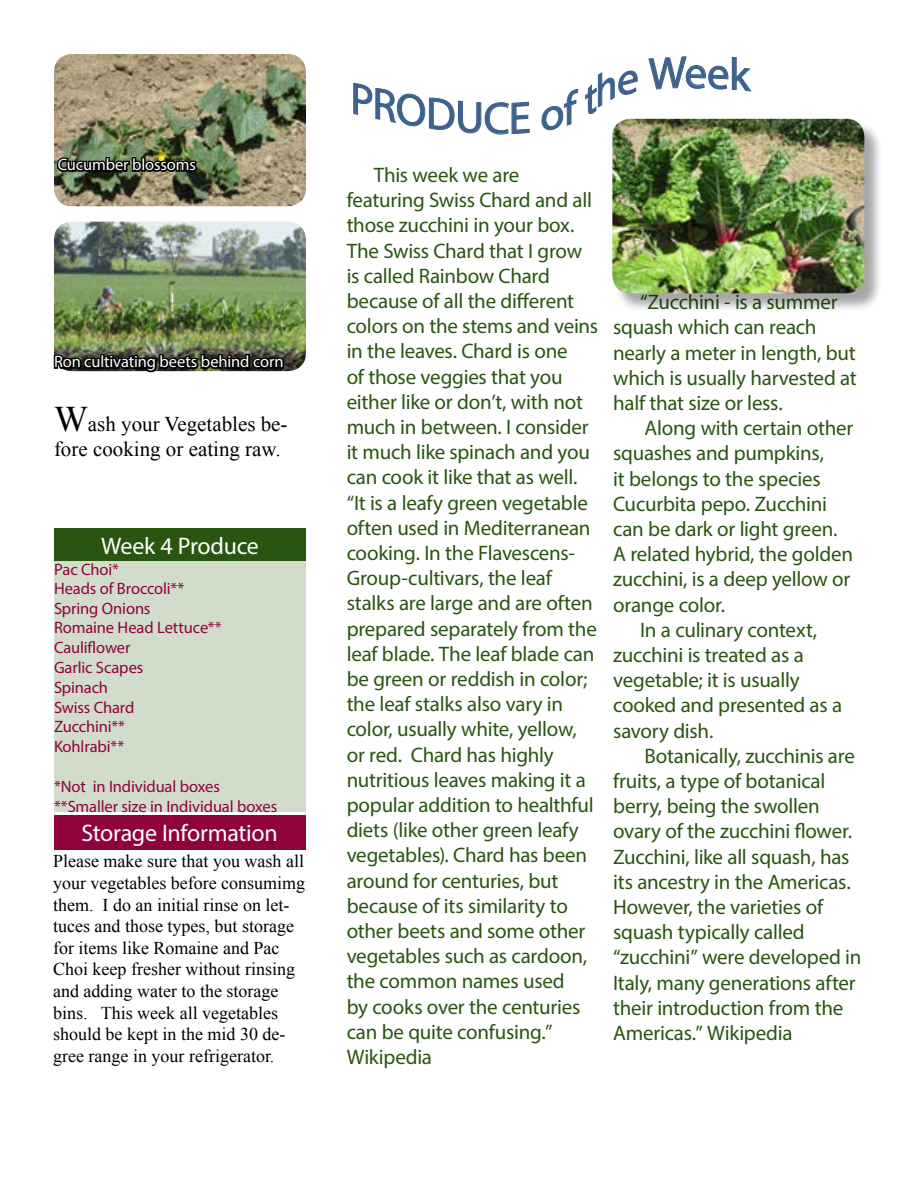
<style>
.page{position:relative;width:918px;height:1188px;background:#fff}
.page>*{position:absolute;margin:0;border:0;box-sizing:border-box;transform-origin:0 0}
.t1{font:24px "Myriad Pro";letter-spacing:-.01em;color:#fff}
.t2{font:21px/25.2px "Myriad Pro";letter-spacing:-.015em;color:#2a5511}
.t3{font:21px/25.2px "Times New Roman";color:#000}
.t4{font:18px/21.6px "Times New Roman";color:#000}
.t5{font:16.5px/19.8px "Myriad Pro";letter-spacing:-.01em;color:#8f023c}
.t6{font:16.5px "Myriad Pro";letter-spacing:-.005em;color:#fff}
.s1{font-size:36px}
</style>
<div class="page">
<div style="left:54px;top:528px;width:252px;height:35px;background:#2a5511"></div>
<div style="left:54px;top:562px;width:252px;height:250px;background:#d2dcca"></div>
<img style="left:54px;top:54px;width:252px;height:152px">
<div style="left:615px;top:121px;width:268px;height:191px;background:#000;opacity:.35"></div>
<img style="left:612px;top:119px;width:252px;height:174px">
<img style="left:54px;top:222px;width:252px;height:149px">
<img style="left:53px;top:271px;width:232px;height:102px">
<div style="left:54px;top:815px;width:252px;height:35px;background:#8f023c"></div>
<img style="left:55px;top:74px;width:144px;height:108px">
<svg style="left:353px;top:83px;width:177px;height:52px"></svg>
<svg style="left:541px;top:89px;width:38px;height:42px"></svg>
<svg style="left:585px;top:70px;width:53px;height:45px"></svg>
<svg style="left:648px;top:56px;width:104px;height:36px"></svg>
<p class="t6" style="left:58px;top:155px;width:140px">Cucumber blossoms</p>
<p class="t6" style="left:54px;top:352px;width:231px">Ron cultivating beets behind corn</p>
<p class="t3" style="left:54px;top:411px;width:235px"><span class="s1">W</span>ash your Vegetables be&shy;fore cooking or eating raw.</p>
<p class="t1" style="left:101px;top:531px;width:159px">Week 4 Produce</p>
<p class="t5" style="left:54px;top:561px;width:132px;line-height:18.3px">Pac Choi*<br>Heads of Broccoli**</p>
<p class="t5" style="left:54px;top:598px;width:169px">Spring Onions<br>Romaine Head Lettuce**<br>Cauliflower<br>Garlic Scapes<br>Spinach<br>Swiss Chard<br>Zucchini**<br>Kohlrabi**</p>
<p class="t5" style="left:54px;top:776px;width:225px">*Not in Individual boxes **Smaller size in Individual boxes</p>
<p class="t1" style="left:82px;top:818px;width:198px">Storage Information</p>
<p class="t4" style="left:53px;top:850px;width:254px">Please make sure that you wash all your vegetables before consumimg them. I do an initial rinse on let&shy;tuces and those types, but storage for items like Romaine and Pac<br>Choi keep fresher without rinsing and adding water to the storage bins. This week all vegetables should be kept in the mid 30 de&shy;gree range in your refrigerator.</p>
<p class="t2" style="left:347px;top:162px;width:253px;text-indent:27px">This week we are featuring Swiss Chard and all those zucchini in your box.<br>The Swiss Chard that I grow is called Rainbow Chard because of all the different colors on the stems and veins in the leaves. Chard is one<br>of those veggies that you either like or don’t, with not much in between. I consider it much like spinach and you can cook it like that as well. “It is a leafy green vegetable often used in Mediterranean cooking. In the Flavescens-<br>Group-cultivars, the leaf stalks are large and are often prepared separately from the leaf blade. The leaf blade can be green or reddish in color; the leaf stalks also vary in color, usually white, yellow, or red. Chard has highly nutritious leaves making it a popular addition to healthful diets (like other green leafy vegetables). Chard has been around for centuries, but because of its similarity to other beets and some other vegetables such as cardoon, the common names used<br>by cooks over the centuries can be quite confusing.”<br>Wikipedia</p>
<p class="t2" style="left:613px;top:289px;width:245px;text-indent:27px">“Zucchini - is a summer squash which can reach nearly a meter in length, but which is usually harvested at half that size or less.</p>
<p class="t2" style="left:645px;top:415px;width:210px">Along with certain other</p>
<p class="t2" style="left:613px;top:440px;width:212px">squashes and pumpkins,</p>
<p class="t2" style="left:613px;top:466px;width:209px">it belongs to the species</p>
<p class="t2" style="left:613px;top:491px;width:216px">Cucurbita pepo. Zucchini</p>
<p class="t2" style="left:613px;top:516px;width:226px">can be dark or light green.</p>
<p class="t2" style="left:613px;top:541px;width:242px">A related hybrid, the golden</p>
<p class="t2" style="left:613px;top:566px;width:239px">zucchini, is a deep yellow or</p>
<p class="t2" style="left:613px;top:592px;width:114px">orange color.</p>
<p class="t2" style="left:640px;top:617px;width:179px">In a culinary context,</p>
<p class="t2" style="left:613px;top:642px;width:192px">zucchini is treated as a</p>
<p class="t2" style="left:613px;top:667px;width:188px">vegetable; it is usually</p>
<p class="t2" style="left:613px;top:692px;width:231px">cooked and presented as a</p>
<p class="t2" style="left:613px;top:718px;width:102px">savory dish.</p>
<p class="t2" style="left:645px;top:743px;width:212px">Botanically, zucchinis are</p>
<p class="t2" style="left:613px;top:768px;width:214px">fruits, a type of botanical</p>
<p class="t2" style="left:613px;top:793px;width:208px">berry, being the swollen</p>
<p class="t2" style="left:613px;top:818px;width:240px">ovary of the zucchini flower.</p>
<p class="t2" style="left:613px;top:844px;width:238px">Zucchini, like all squash, has</p>
<p class="t2" style="left:613px;top:869px;width:239px">its ancestry in the Americas.</p>
<p class="t2" style="left:613px;top:894px;width:212px">However, the varieties of</p>
<p class="t2" style="left:613px;top:919px;width:193px">squash typically called</p>
<p class="t2" style="left:613px;top:944px;width:250px">“zucchini” were developed in</p>
<p class="t2" style="left:613px;top:970px;width:244px">Italy, many generations after</p>
<p class="t2" style="left:613px;top:995px;width:232px">their introduction from the</p>
<p class="t2" style="left:613px;top:1020px;width:181px">Americas.” Wikipedia</p>
</div>
